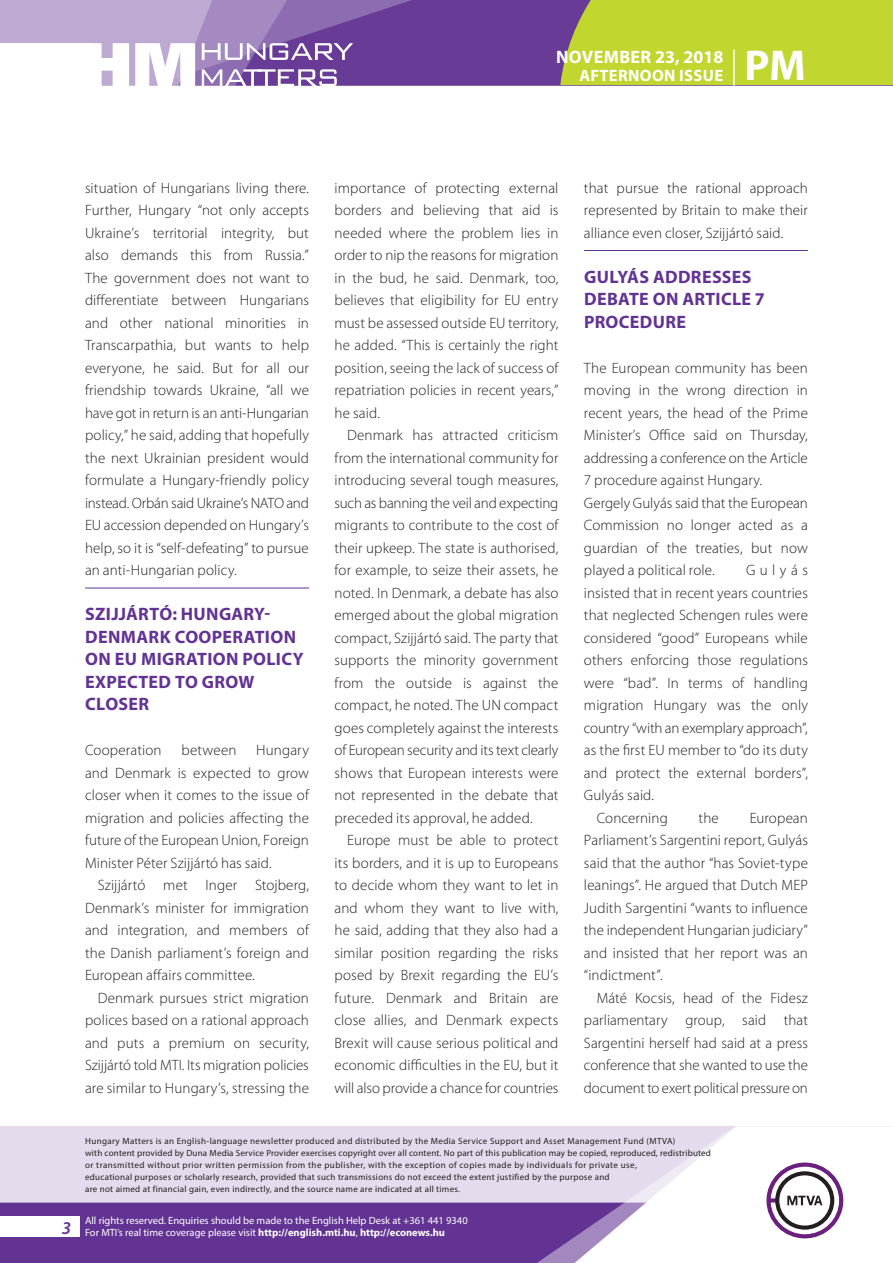
<style>
.page{position:relative;width:893px;height:1263px;background:#fff}
.page>*{position:absolute;margin:0;border:0;box-sizing:border-box;transform-origin:0 0}
.t1{font:700 43.35px "Myriad Pro";color:#fff}
._01_cimsor{font:700 18px/22.5px "Myriad Pro";letter-spacing:.015em;color:#623393}
.t2{font:700 18px "Myriad Pro";letter-spacing:.02em;color:#fff}
.t3{font:italic 600 18px "Myriad Pro";color:#623393}
.t4{font:700 16.5px "Myriad Pro";letter-spacing:.02em;color:#fff}
._03_kenyer_szöveg-2{font:300 15px/22.5px "Myriad Pro";letter-spacing:.005em;color:#231f20;text-align:justify}
._03_kenyer_szöveg-1{font:300 15px/22.5px "Myriad Pro";letter-spacing:.005em;color:#231f20;text-align:justify}
.t5{font:10.5px/12px "Myriad Pro";color:#fff}
.t6{font:9px/12px "Myriad Pro";letter-spacing:.03em;color:#231f20}
.s1{font-weight:700}
</style>
<div class="page">
<div style="left:0;top:1126px;width:893px;height:137px;background:#e4dcec"></div>
<div style="left:0;top:1202px;width:506px;height:61px;background:#623393"></div>
<svg style="left:506px;top:1202px;width:69px;height:61px;fill:#623393"></svg>
<svg style="left:575px;top:1126px;width:318px;height:137px"></svg>
<div style="left:0;top:1216px;width:79px;height:20px;background:#fff"></div>
<div style="left:0;top:0;width:893px;height:85px;background:#683b97"></div>
<div style="left:560px;top:0;width:333px;height:85px;background:#c1d72f"></div>
<hr style="left:733px;top:49px;width:2px;height:37px;background:#fff">
<svg style="left:0;top:0;width:479px;height:86px"></svg>
<hr style="left:85px;top:588px;width:224px;height:1px;background:#623393">
<hr style="left:584px;top:250px;width:224px;height:1px;background:#623393">
<p class="t2" style="left:556px;top:45px;width:169px">November 23, 2018</p>
<p class="t4" style="left:579px;top:65px;width:144px">AFTERNOON ISSUE</p>
<h1 class="t1" style="left:745px;top:37px;width:63px">PM</h1>
<p class="_03_kenyer_szöveg-2" style="left:85px;top:176px;width:225px">situation of Hungarians living there.<br>Further, Hungary “not only accepts Ukraine’s territorial integrity, but also demands this from Russia.” The government does not want to differentiate between Hungarians and other national minorities in Transcarpathia, but wants to help everyone, he said. But for all our friendship towards Ukraine, “all we have got in return is an anti-Hungarian policy,” he said, adding that hopefully the next Ukrainian president would formulate a Hungary-friendly policy instead. Orbán said Ukraine’s NATO and EU accession depended on Hungary’s help, so it is “self-defeating” to pursue an anti-Hungarian policy.</p>
<p class="_01_cimsor" style="left:85px;top:602px;width:220px">SZIJJÁRTÓ: HUNGARY-<br>DENMARK COOPERATION<br>ON EU MIGRATION POLICY<br>EXPECTED TO GROW<br>CLOSER</p>
<p class="_03_kenyer_szöveg-1" style="left:85px;top:739px;width:78px">Cooperation</p>
<p class="_03_kenyer_szöveg-1" style="left:181px;top:739px;width:57px">between</p>
<p class="_03_kenyer_szöveg-1" style="left:85px;top:739px;width:225px;text-indent:171px">Hungary and Denmark is expected to grow closer when it comes to the issue of migration and policies affecting the future of the European Union, Foreign Minister Péter Szijjártó has said.</p>
<p class="_03_kenyer_szöveg-2" style="left:85px;top:874px;width:225px;text-indent:13px">Szijjártó met Inger Stojberg, Denmark’s minister for immigration and integration, and members of the Danish parliament’s foreign and European affairs committee.</p>
<p class="_03_kenyer_szöveg-2" style="left:85px;top:986px;width:225px;text-indent:13px">Denmark pursues strict migration polices based on a rational approach and puts a premium on security, Szijjártó told MTI. Its migration policies are similar to Hungary’s, stressing the</p>
<p class="_03_kenyer_szöveg-2" style="left:334px;top:176px;width:225px">importance of protecting external borders and believing that aid is needed where the problem lies in order to nip the reasons for migration in the bud, he said. Denmark, too, believes that eligibility for EU entry must be assessed outside EU territory, he added. “This is certainly the right position, seeing the lack of success of repatriation policies in recent years,” he said.</p>
<p class="_03_kenyer_szöveg-2" style="left:334px;top:424px;width:225px;text-indent:13px">Denmark has attracted criticism from the international community for introducing several tough measures, such as banning the veil and expecting migrants to contribute to the cost of their upkeep. The state is authorised, for example, to seize their assets, he noted. In Denmark, a debate has also emerged about the global migration compact, Szijjártó said. The party that supports the minority government from the outside is against the compact, he noted. The UN compact goes completely against the interests of European security and its text clearly shows that European interests were not represented in the debate that preceded its approval, he added.</p>
<p class="_03_kenyer_szöveg-2" style="left:334px;top:829px;width:225px;text-indent:13px">Europe must be able to protect its borders, and it is up to Europeans to decide whom they want to let in and whom they want to live with, he said, adding that they also had a similar position regarding the risks posed by Brexit regarding the EU’s future. Denmark and Britain are close allies, and Denmark expects Brexit will cause serious political and economic difficulties in the EU, but it will also provide a chance for countries</p>
<p class="_03_kenyer_szöveg-2" style="left:584px;top:176px;width:225px">that pursue the rational approach represented by Britain to make their alliance even closer, Szijjártó said.</p>
<p class="_01_cimsor" style="left:584px;top:265px;width:182px">GULYÁS ADDRESSES<br>DEBATE ON ARTICLE 7<br>PROCEDURE</p>
<p class="_03_kenyer_szöveg-1" style="left:584px;top:356px;width:225px;text-align:left">The European community has been moving in the wrong direction in recent years, the head of the Prime<br>Minister’s Office said on Thursday, addressing a conference on the Article<br>7 procedure against Hungary.<br>Gergely Gulyás said that the European<br>Commission no longer acted as a guardian of the treaties, but now played a political role.</p>
<p class="_03_kenyer_szöveg-1" style="left:584px;top:559px;width:225px;text-indent:162px">Gulyás insisted that in recent years countries that neglected Schengen rules were considered “good” Europeans while others enforcing those regulations were “bad”. In terms of handling migration Hungary was the only country “with an exemplary approach”, as the first EU member to “do its duty and protect the external borders”, Gulyás said.</p>
<p class="_03_kenyer_szöveg-2" style="left:597px;top:806px;width:73px">Concerning</p>
<p class="_03_kenyer_szöveg-2" style="left:699px;top:806px;width:22px">the</p>
<p class="_03_kenyer_szöveg-2" style="left:584px;top:806px;width:225px;text-indent:166px">European Parliament’s Sargentini report, Gulyás said that the author “has Soviet-type leanings”. He argued that Dutch MEP Judith Sargentini “wants to influence the independent Hungarian judiciary” and insisted that her report was an “indictment”.</p>
<p class="_03_kenyer_szöveg-2" style="left:584px;top:986px;width:225px;text-indent:13px">Máté Kocsis, head of the Fidesz parliamentary group, said that Sargentini herself had said at a press conference that she wanted to use the document to exert political pressure on</p>
<p class="t3" style="left:62px;top:1217px;width:11px">3</p>
<p class="t6" style="left:85px;top:1134px;width:627px">Hungary Matters is an English-language newsletter produced and distributed by the Media Service Support and Asset Management Fund (MTVA)<br>with content provided by Duna Media Service Provider exercises copyright over all content. No part of this publication may be copied, reproduced, redistributed or transmitted without prior written permission from the publisher, with the exception of copies made by individuals for private use,<br>educational purposes or scholarly research, provided that such transmissions do not exceed the extent justified by the purpose and<br>are not aimed at financial gain, even indirectly, and the source name are indicated at all times.</p>
<p class="t5" style="left:85px;top:1214px;width:384px">All rights reserved. Enquiries should be made to the English Help Desk at +361 441 9340<br>For MTI’s real time coverage please visit <span class="s1">http://english.mti.hu</span>, <span class="s1">http://econews.hu</span></p>
</div>
